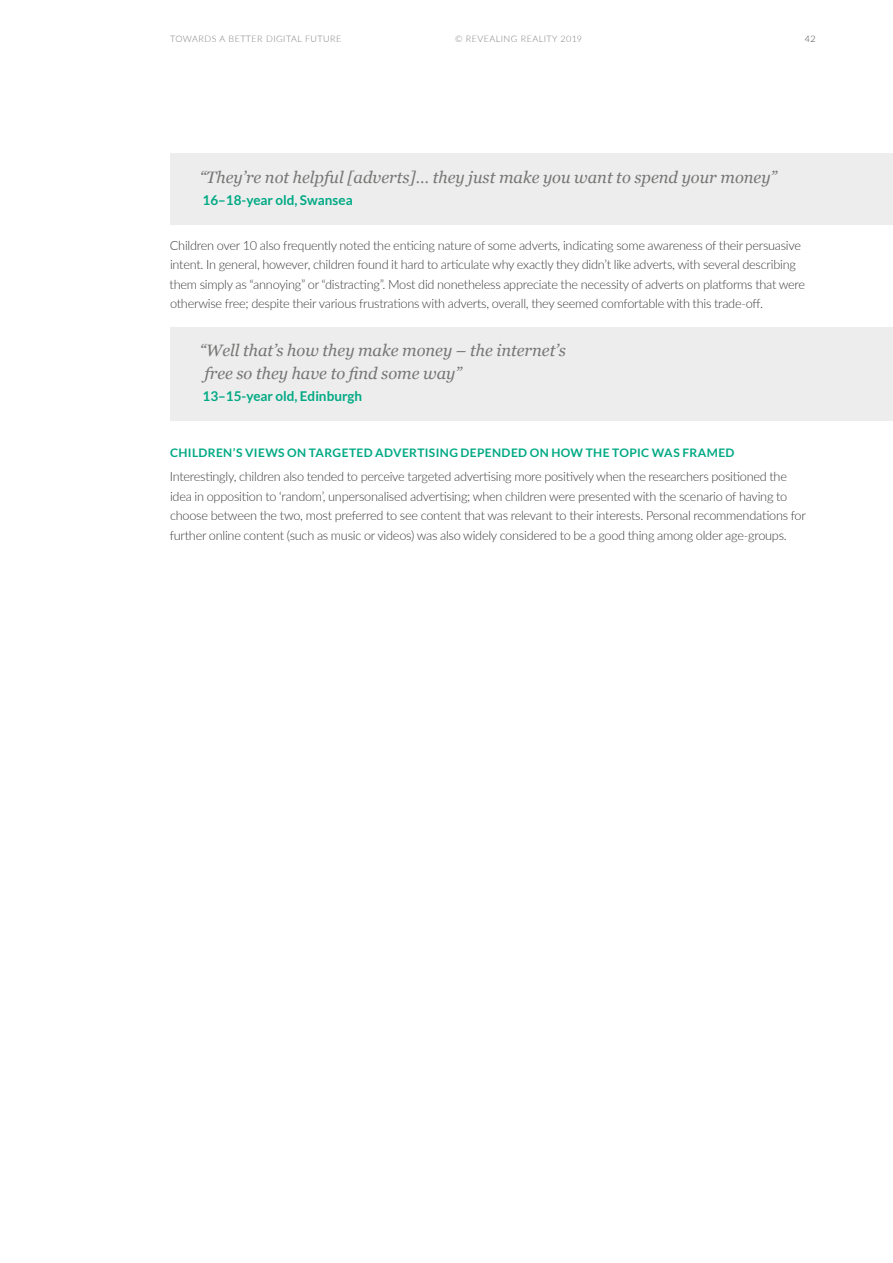
<style>
.page{position:relative;width:893px;height:1263px;background:#fff}
.page>*{position:absolute;margin:0;border:0;box-sizing:border-box;transform-origin:0 0}
.t1{font:italic 16.5px/22.5px "Georgia";color:#767675}
.t2{font:700 13.5px "Lato";color:#00a984}
.t3{font:300 12.75px/19.5px "Lato";letter-spacing:-.02em;color:#3c3c3b}
.t4{font:700 11.7px "Lato";letter-spacing:.03em;color:#00a984}
.t5{font:300 9px "Lato";letter-spacing:.05em;color:#818080}
.t6{font:300 9px "Lato";color:#3c3c3b}
</style>
<div class="page">
<div style="left:170px;top:153px;width:723px;height:71px;background:#ededed"></div>
<div style="left:170px;top:327px;width:723px;height:94px;background:#ededed"></div>
<p class="t5" style="left:170px;top:33px;width:173px">TOWARDS A BETTER DIGITAL FUTURE</p>
<p class="t5" style="left:455px;top:33px;width:128px">© REVEALING REALITY 2019</p>
<p class="t6" style="left:805px;top:33px;width:12px">42</p>
<p class="t1" style="left:200px;top:165px;width:579px">“They’re not helpful [adverts]… they just make you want to spend your money”</p>
<p class="t2" style="left:203px;top:192px;width:152px">16–18-year old, Swansea</p>
<p class="t3" style="left:170px;top:235px;width:637px">Children over 10 also frequently noted the enticing nature of some adverts, indicating some awareness of their persuasive intent. In general, however, children found it hard to articulate why exactly they didn’t like adverts, with several describing them simply as “annoying” or “distracting”. Most did nonetheless appreciate the necessity of adverts on platforms that were otherwise free; despite their various frustrations with adverts, overall, they seemed comfortable with this trade-off.</p>
<p class="t1" style="left:200px;top:339px;width:367px">“Well that’s how they make money – the internet’s free so they have to find some way”</p>
<p class="t2" style="left:203px;top:388px;width:161px">13–15-year old, Edinburgh</p>
<p class="t4" style="left:170px;top:446px;width:566px">CHILDREN’S VIEWS ON TARGETED ADVERTISING DEPENDED ON HOW THE TOPIC WAS FRAMED</p>
<p class="t3" style="left:170px;top:466px;width:638px">Interestingly, children also tended to perceive targeted advertising more positively when the researchers positioned the idea in opposition to ‘random’, unpersonalised advertising; when children were presented with the scenario of having to choose between the two, most preferred to see content that was relevant to their interests. Personal recommendations for further online content (such as music or videos) was also widely considered to be a good thing among older age-groups.</p>
</div>
